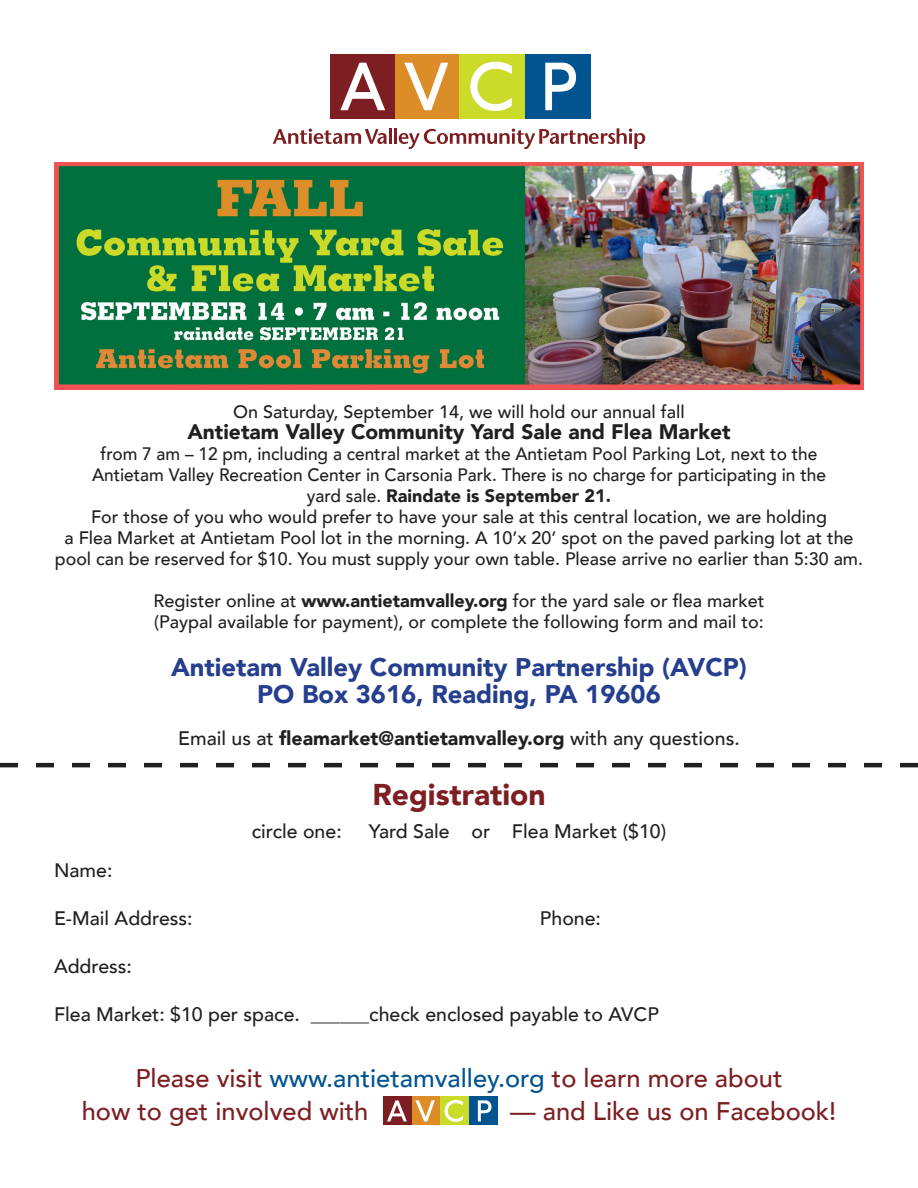
<style>
.page{position:relative;width:918px;height:1188px;background:#fff}
.page>*{position:absolute;margin:0;border:0;box-sizing:border-box;transform-origin:0 0}
.t1{font:900 30px "Avenir";color:#7d1f22}
.t2{font:500 25.5px "Avenir";color:#7d1f22}
.t3{font:900 25.5px "Avenir";color:#253f8e}
.t4{font:900 21px "Avenir";color:#231f20}
.t5{font:500 19.5px "Avenir";color:#231f20}
.t6{font:900 19.5px "Avenir";color:#231f20}
.t7{font:500 18px/21px "Avenir";color:#231f20;text-align:center}
.t8{font:500 18px/21px "Avenir";color:#231f20;text-align:center;scale:.96 1}
.s1{font-weight:900}
.s2{font-weight:500}
.s3{color:#01548f}
</style>
<div class="page">
<div style="left:395px;top:54px;width:65px;height:65px;background:#dd8d27"></div>
<div style="left:330px;top:54px;width:65px;height:65px;background:#7d1f22"></div>
<div style="left:525px;top:54px;width:65px;height:65px;background:#01548f"></div>
<div style="left:460px;top:54px;width:65px;height:65px;background:#cadb2a"></div>
<svg style="left:404px;top:63px;width:44px;height:47px"></svg>
<svg style="left:470px;top:62px;width:42px;height:49px"></svg>
<svg style="left:545px;top:63px;width:31px;height:47px"></svg>
<svg style="left:340px;top:63px;width:45px;height:47px"></svg>
<svg style="left:273px;top:129px;width:114px;height:15px"></svg>
<hr style="left:389px;top:128px;width:3px;height:16px;background:#7d1f22">
<hr style="left:394px;top:128px;width:3px;height:16px;background:#7d1f22">
<svg style="left:399px;top:128px;width:246px;height:21px"></svg>
<div style="left:411px;top:1097px;width:29px;height:28px;background:#dd8d27"></div>
<div style="left:383px;top:1097px;width:28px;height:28px;background:#7d1f22"></div>
<div style="left:469px;top:1097px;width:29px;height:28px;background:#01548f"></div>
<div style="left:440px;top:1097px;width:29px;height:28px;background:#cadb2a"></div>
<svg style="left:415px;top:1100px;width:20px;height:21px"></svg>
<svg style="left:445px;top:1100px;width:18px;height:22px"></svg>
<svg style="left:478px;top:1100px;width:14px;height:21px"></svg>
<svg style="left:387px;top:1100px;width:20px;height:21px"></svg>
<svg style="left:0;top:763px;width:918px;height:4px"></svg>
<img style="left:54px;top:162px;width:810px;height:228px">
<p class="t7" style="left:233px;top:400px;width:453px">On Saturday, September 14, we will hold our annual fall</p>
<p class="t4" style="left:187px;top:413px;width:545px">Antietam Valley Community Yard Sale and Flea Market</p>
<p class="t8" style="left:92px;top:442px;width:766px">from 7 am – 12 pm, including a central market at the Antietam Pool Parking Lot, next to the<br>Antietam Valley Recreation Center in Carsonia Park. There is no charge for participating in the yard sale. <span class="s1">Raindate is September 21.</span></p>
<p class="t7" style="left:55px;top:505px;width:810px">For those of you who would prefer to have your sale at this central location, we are holding<br>a Flea Market at Antietam Pool lot in the morning. A 10’x 20’ spot on the paved parking lot at the pool can be reserved for $10. You must supply your own table. Please arrive no earlier than 5:30 am.</p>
<p class="t7" style="left:154px;top:589px;width:612px">Register online at <span class="s1">www.antietamvalley.org</span> for the yard sale or flea market</p>
<p class="t7" style="left:154px;top:610px;width:611px">(Paypal available for payment), or complete the following form and mail to:</p>
<p class="t3" style="left:171px;top:645px;width:577px">Antietam Valley Community Partnership (AVCP)</p>
<p class="t3" style="left:257px;top:672px;width:405px">PO Box 3616, Reading, PA 19606</p>
<p class="t6" style="left:178px;top:721px;width:563px"><span class="s2">Email us at</span> fleamarket@antietamvalley.org <span class="s2">with any questions.</span></p>
<p class="t1" style="left:372px;top:768px;width:175px">Registration</p>
<p class="t5" style="left:252px;top:814px;width:91px">circle one:</p>
<p class="t5" style="left:369px;top:814px;width:299px">Yard Sale or Flea Market ($10)</p>
<p class="t5" style="left:54px;top:853px;width:60px">Name:</p>
<p class="t5" style="left:54px;top:901px;width:140px">E-Mail Address:</p>
<p class="t5" style="left:540px;top:901px;width:63px">Phone:</p>
<p class="t5" style="left:54px;top:949px;width:79px">Address:</p>
<p class="t5" style="left:54px;top:997px;width:606px">Flea Market: $10 per space. ______check enclosed payable to AVCP</p>
<p class="t2" style="left:135px;top:1056px;width:649px">Please visit <span class="s3">www.antietamvalley.org</span> to learn more about</p>
<p class="t2" style="left:82px;top:1089px;width:288px">how to get involved with</p>
<p class="t2" style="left:510px;top:1089px;width:328px">— and Like us on Facebook!</p>
</div>
